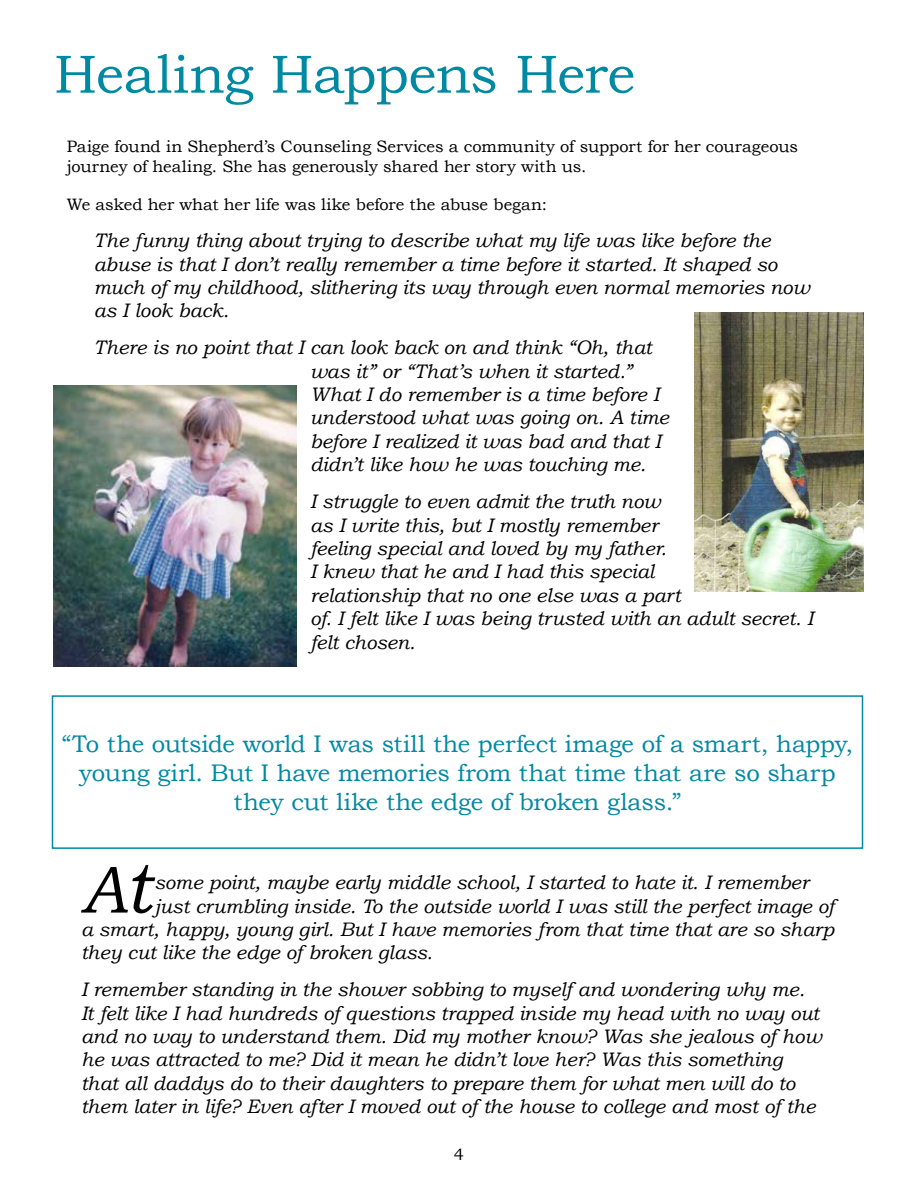
<style>
.page{position:relative;width:918px;height:1188px;background:#fff}
.page>*{position:absolute;margin:0;border:0;box-sizing:border-box;transform-origin:0 0}
.t1{font:italic 66.9px "Bookman Old Style";color:#000}
.t2{font:54px "Bookman Old Style";letter-spacing:-.015em;color:#0089a2}
.t3{font:24px/28.8px "Bookman Old Style";letter-spacing:-.01em;color:#0089a2;text-align:center}
.t4{font:italic 19.5px/23.4px "Bookman Old Style";letter-spacing:-.005em;color:#000}
.t5{font:16.5px/19.8px "Bookman Old Style";letter-spacing:-.005em;color:#000}
.s1{font-size:74.55px}
</style>
<div class="page">
<img style="left:694px;top:312px;width:170px;height:279px">
<img style="left:53px;top:385px;width:244px;height:281px">
<div style="left:52px;top:695px;width:811px;height:154px;border:2px solid #0089a2"></div>
<h2 class="t2" style="left:54px;top:39px;width:583px">Healing Happens Here</h2>
<p class="t5" style="left:67px;top:136px;width:733px">Paige found in Shepherd’s Counseling Services a community of support for her courageous journey of healing. She has generously shared her story with us.</p>
<p class="t5" style="left:67px;top:195px;width:482px">We asked her what her life was like before the abuse began:</p>
<p class="t4" style="left:94px;top:229px;width:718px">The funny thing about trying to describe what my life was like before the abuse is that I don’t really remember a time before it started. It shaped so much of my childhood, slithering its way through even normal memories now as I look back.</p>
<p class="t4" style="left:310px;top:336px;width:360px;text-indent:-216px">There is no point that I can look back on and think “Oh, that was it” or “That’s when it started.” What I do remember is a time before I understood what was going on. A time before I realized it was bad and that I didn’t like how he was touching me.</p>
<p class="t4" style="left:310px;top:490px;width:505px">I struggle to even admit the truth now<br>as I write this, but I mostly remember<br>feeling special and loved by my father.<br>I knew that he and I had this special<br>relationship that no one else was a part<br>of. I felt like I was being trusted with an adult secret. I felt chosen.</p>
<p class="t3" style="left:62px;top:729px;width:793px">“To the outside world I was still the perfect image of a smart, happy, young girl. But I have memories from that time that are so sharp they cut like the edge of broken glass.”</p>
<h1 class="t1" style="left:81px;top:844px;width:71px">A<span class="s1">t</span></h1>
<p class="t4" style="left:154px;top:871px;width:656px">some point, maybe early middle school, I started to hate it. I remember</p>
<p class="t4" style="left:154px;top:894px;width:682px">just crumbling inside. To the outside world I was still the perfect image of</p>
<p class="t4" style="left:81px;top:917px;width:755px">a smart, happy, young girl. But I have memories from that time that are so sharp</p>
<p class="t4" style="left:81px;top:941px;width:353px">they cut like the edge of broken glass.</p>
<p class="t4" style="left:81px;top:978px;width:742px">I remember standing in the shower sobbing to myself and wondering why me.<br>It felt like I had hundreds of questions trapped inside my head with no way out and no way to understand them. Did my mother know? Was she jealous of how he was attracted to me? Did it mean he didn’t love her? Was this something that all daddys do to their daughters to prepare them for what men will do to them later in life? Even after I moved out of the house to college and most of the</p>
<p class="t5" style="left:454px;top:1144px;width:12px">4</p>
</div>
